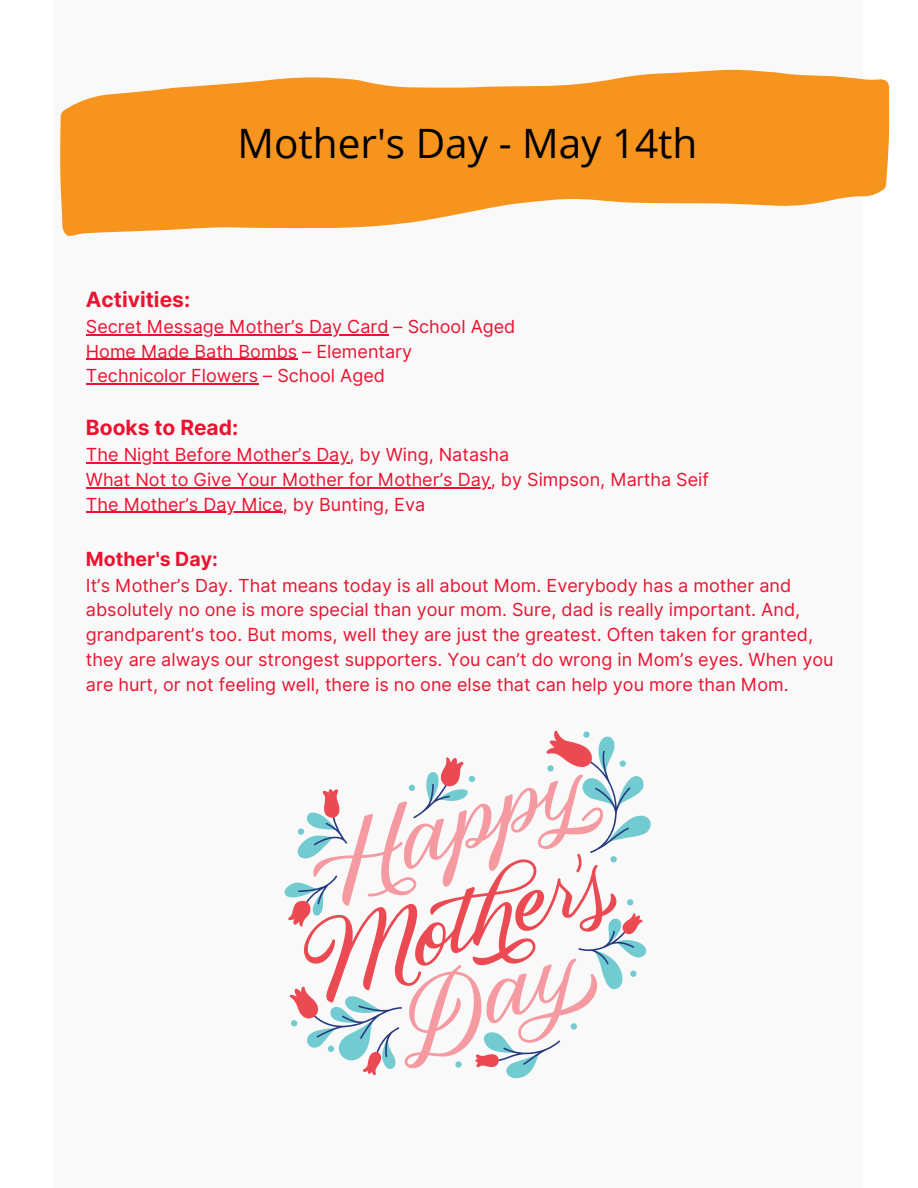
<style>
.page{position:relative;width:918px;height:1188px;background:#fff}
.page>*{position:absolute;margin:0;border:0;box-sizing:border-box;transform-origin:0 0}
.t1{font:40.5px "Open Sans";color:#000}
.t2{font:700 21px "Inter";color:#eb1331}
.t3{font:700 19.5px "Inter";color:#eb1331}
.t4{font:18px/24.8px "Inter";color:#eb1331}
</style>
<div class="page">
<div style="left:54px;top:0;width:809px;height:1188px;background:#f9f9f9"></div>
<svg style="left:60px;top:70px;width:829px;height:166px;fill:#f7941d"></svg>
<svg style="left:288px;top:731px;width:355px;height:344px"></svg>
<svg style="left:313px;top:775px;width:291px;height:293px"></svg>
<hr style="left:86px;top:334px;width:303px;height:1px;background:#eb1331">
<hr style="left:86px;top:359px;width:211px;height:1px;background:#eb1331">
<hr style="left:86px;top:383px;width:172px;height:2px;background:#eb1331">
<hr style="left:86px;top:462px;width:263px;height:1px;background:#eb1331">
<hr style="left:86px;top:487px;width:405px;height:1px;background:#eb1331">
<hr style="left:86px;top:512px;width:197px;height:1px;background:#eb1331">
<h1 class="t1" style="left:238px;top:114px;width:461px">Mother's Day - May 14th</h1>
<p class="t2" style="left:86px;top:287px;width:106px">Activities:</p>
<p class="t4" style="left:86px;top:314px;width:431px">Secret Message Mother’s Day Card – School Aged<br>Home Made Bath Bombs – Elementary<br>Technicolor Flowers – School Aged</p>
<p class="t2" style="left:86px;top:415px;width:154px">Books to Read:</p>
<p class="t4" style="left:86px;top:442px;width:624px">The Night Before Mother’s Day, by Wing, Natasha<br>What Not to Give Your Mother for Mother’s Day, by Simpson, Martha Seif<br>The Mother’s Day Mice, by Bunting, Eva</p>
<p class="t3" style="left:86px;top:547px;width:133px">Mother's Day:</p>
<p class="t4" style="left:86px;top:573px;width:749px">It’s Mother’s Day. That means today is all about Mom. Everybody has a mother and absolutely no one is more special than your mom. Sure, dad is really important. And, grandparent’s too. But moms, well they are just the greatest. Often taken for granted, they are always our strongest supporters. You can’t do wrong in Mom’s eyes. When you are hurt, or not feeling well, there is no one else that can help you more than Mom.</p>
</div>
